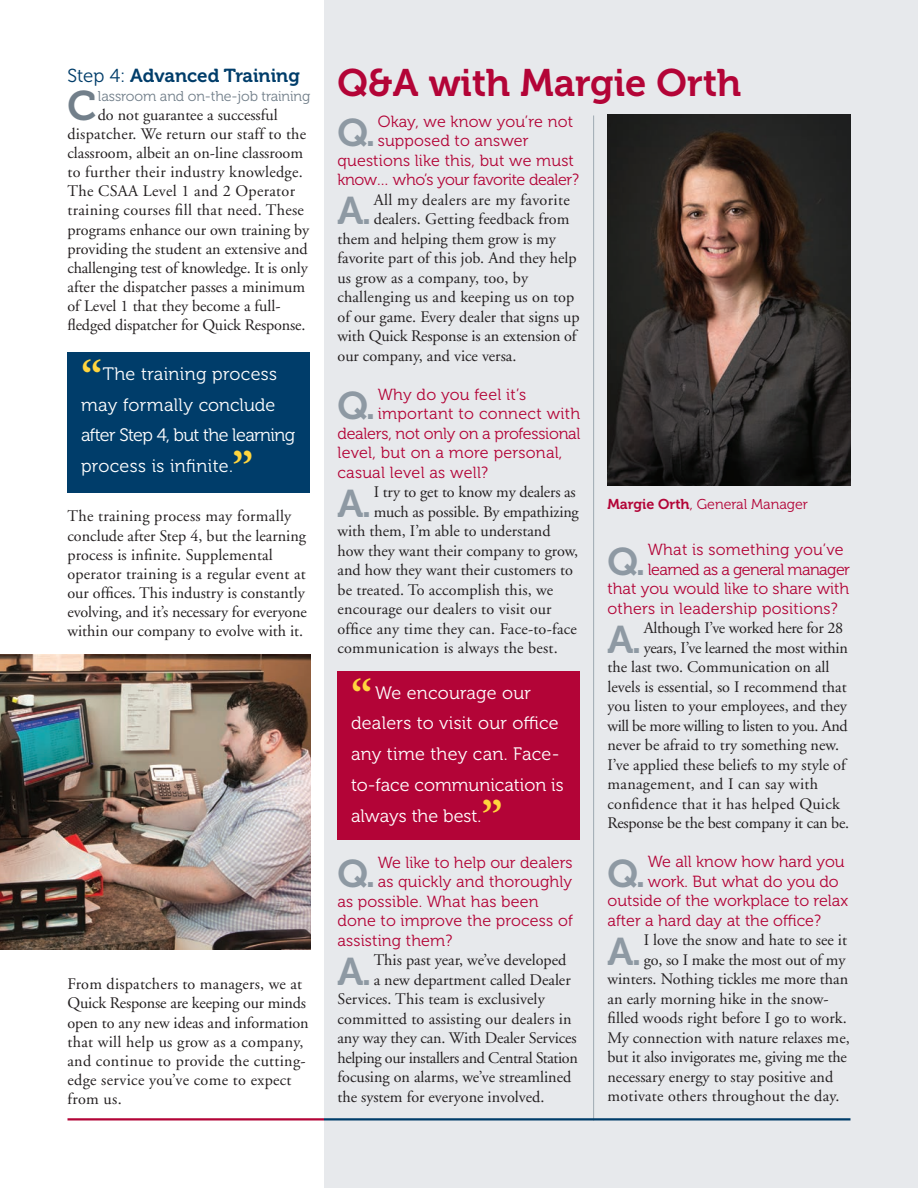
<style>
.page{position:relative;width:918px;height:1188px;background:#fff}
.page>*{position:absolute;margin:0;border:0;box-sizing:border-box;transform-origin:0 0}
.t1{font:700 45px "Adobe Garamond";color:#ffd53e}
.t2{font:41.25px "Museo 700";color:#727f8a}
.t3{font:38.55px "Museo 700";color:#8e99a3}
.t4{font:38.25px "Museo 700";color:#b30437}
.t5{font:18.75px "Museo 700";color:#003d6a}
.t6{font:18px/30.8px "Museo 300";letter-spacing:.01em;color:#fff}
.t7{font:16.2px/19px "Adobe Garamond";color:#231f20}
.t8{font:16.2px "Museo 300";letter-spacing:.005em;color:#b30437}
.t9{font:16.2px "Adobe Garamond";letter-spacing:-.025em;color:#231f20}
.t10{font:16.2px "Adobe Garamond";letter-spacing:.02em;color:#231f20}
.t11{font:16.2px "Museo 300";letter-spacing:-.015em;color:#b30437}
.t12{font:16.2px "Museo 300";letter-spacing:-.025em;color:#b30437}
.t13{font:16.2px "Adobe Garamond";letter-spacing:.025em;color:#231f20}
.t14{font:16.2px "Museo 300";letter-spacing:-.035em;color:#b30437}
.t15{font:14.25px "Museo 300";letter-spacing:-.01em;color:#727f8a}
.t16{font:14.25px "Museo 300";color:#b30437}
.s1{font-family:"Museo 300"}
.s2{font-family:"Museo 700"}
</style>
<div class="page">
<div style="left:324px;top:0;width:594px;height:1188px;background:#e7e9ec"></div>
<hr style="left:593px;top:116px;width:1px;height:1005px;background:#9faab2">
<div style="left:338px;top:672px;width:242px;height:168px;background:#b30437"></div>
<img style="left:608px;top:115px;width:242px;height:371px">
<hr style="left:68px;top:1118px;width:256px;height:2px;background:#b30437">
<hr style="left:324px;top:1118px;width:526px;height:2px;background:#003d6a">
<img style="left:0;top:655px;width:310px;height:294px">
<div style="left:68px;top:353px;width:242px;height:140px;background:#003d6a"></div>
<p class="t5" style="left:68px;top:65px;width:234px"><span class="s1">Step 4:</span> Advanced Training</p>
<p class="t2" style="left:68px;top:83px;width:31px">C</p>
<p class="t15" style="left:98px;top:88px;width:214px">lassroom and on-the-job training</p>
<p class="t7" style="left:67px;top:106px;width:243px;text-indent:30px">do not guarantee a successful dispatcher. We return our staff to the classroom, albeit an on-line classroom to further their industry knowledge.<br>The CSAA Level 1 and 2 Operator training courses fill that need. These programs enhance our own training by providing the student an extensive and challenging test of knowledge. It is only after the dispatcher passes a minimum of Level 1 that they become a full&shy;fledged dispatcher for Quick Response.</p>
<p class="t1" style="left:81px;top:352px;width:23px">“</p>
<p class="t6" style="left:81px;top:359px;width:216px;text-indent:22px">The training process may formally conclude after Step 4, but the learning process is infinite.</p>
<p class="t1" style="left:232px;top:443px;width:23px">”</p>
<p class="t7" style="left:67px;top:507px;width:241px">The training process may formally conclude after Step 4, but the learning process is infinite. Supplemental operator training is a regular event at our offices. This industry is constantly evolving, and it’s necessary for everyone within our company to evolve with it.</p>
<p class="t7" style="left:67px;top:975px;width:243px">From dispatchers to managers, we at<br>Quick Response are keeping our minds open to any new ideas and information that will help us grow as a company, and continue to provide the cutting&shy;edge service you’ve come to expect from us.</p>
<p class="t4" style="left:338px;top:62px;width:405px">Q&amp;A with Margie Orth</p>
<p class="t3" style="left:338px;top:112px;width:40px">Q.</p>
<p class="t8" style="left:378px;top:112px;width:197px">Okay, we know you’re not</p>
<p class="t8" style="left:378px;top:132px;width:153px">supposed to answer</p>
<p class="t8" style="left:337px;top:151px;width:238px">questions like this, but we must</p>
<p class="t12" style="left:337px;top:171px;width:243px">know… who’s your favorite dealer?</p>
<p class="t3" style="left:338px;top:190px;width:36px">A.</p>
<p class="t13" style="left:374px;top:191px;width:198px">All my dealers are my favorite</p>
<p class="t7" style="left:374px;top:210px;width:197px">dealers. Getting feedback from</p>
<p class="t7" style="left:338px;top:230px;width:220px">them and helping them grow is my</p>
<p class="t7" style="left:338px;top:249px;width:241px">favorite part of this job. And they help</p>
<p class="t7" style="left:338px;top:269px;width:192px">us grow as a company, too, by</p>
<p class="t7" style="left:338px;top:288px;width:238px">challenging us and keeping us on top</p>
<p class="t7" style="left:338px;top:308px;width:244px">of our game. Every dealer that signs up</p>
<p class="t7" style="left:338px;top:327px;width:241px">with Quick Response is an extension of</p>
<p class="t7" style="left:338px;top:347px;width:180px">our company, and vice versa.</p>
<p class="t3" style="left:338px;top:385px;width:40px">Q.</p>
<p class="t8" style="left:378px;top:385px;width:150px">Why do you feel it’s</p>
<p class="t8" style="left:378px;top:405px;width:204px">important to connect with</p>
<p class="t11" style="left:337px;top:424px;width:244px">dealers, not only on a professional</p>
<p class="t8" style="left:337px;top:444px;width:226px">level, but on a more personal,</p>
<p class="t8" style="left:337px;top:463px;width:152px">casual level as well?</p>
<p class="t3" style="left:338px;top:482px;width:36px">A.</p>
<p class="t7" style="left:374px;top:483px;width:204px">I try to get to know my dealers as</p>
<p class="t7" style="left:374px;top:503px;width:207px">much as possible. By empathizing</p>
<p class="t7" style="left:338px;top:522px;width:215px">with them, I’m able to understand</p>
<p class="t7" style="left:338px;top:542px;width:242px">how they want their company to grow,</p>
<p class="t7" style="left:338px;top:561px;width:237px">and how they want their customers to</p>
<p class="t7" style="left:338px;top:581px;width:217px">be treated. To accomplish this, we</p>
<p class="t7" style="left:338px;top:600px;width:216px">encourage our dealers to visit our</p>
<p class="t7" style="left:338px;top:620px;width:241px">office any time they can. Face-to-face</p>
<p class="t7" style="left:338px;top:639px;width:222px">communication is always the best.</p>
<p class="t1" style="left:351px;top:671px;width:23px">“</p>
<p class="t6" style="left:351px;top:677px;width:214px;text-indent:24px">We encourage our dealers to visit our office any time they can. Face&shy;to-face communication is always the best.</p>
<p class="t1" style="left:482px;top:792px;width:23px">”</p>
<p class="t3" style="left:338px;top:853px;width:40px">Q.</p>
<p class="t8" style="left:378px;top:853px;width:196px">We like to help our dealers</p>
<p class="t8" style="left:378px;top:873px;width:196px">as quickly and thoroughly</p>
<p class="t8" style="left:337px;top:892px;width:203px">as possible. What has been</p>
<p class="t8" style="left:337px;top:912px;width:237px">done to improve the process of</p>
<p class="t8" style="left:337px;top:931px;width:116px">assisting them?</p>
<p class="t3" style="left:338px;top:950px;width:36px">A.</p>
<p class="t7" style="left:374px;top:951px;width:194px">This past year, we’ve developed</p>
<p class="t7" style="left:374px;top:971px;width:199px">a new department called Dealer</p>
<p class="t7" style="left:338px;top:990px;width:209px">Services. This team is exclusively</p>
<p class="t7" style="left:338px;top:1010px;width:236px">committed to assisting our dealers in</p>
<p class="t7" style="left:338px;top:1029px;width:241px">any way they can. With Dealer Services</p>
<p class="t9" style="left:338px;top:1049px;width:242px">helping our installers and Central Station</p>
<p class="t7" style="left:338px;top:1068px;width:235px">focusing on alarms, we’ve streamlined</p>
<p class="t7" style="left:338px;top:1088px;width:208px">the system for everyone involved.</p>
<p class="t16" style="left:608px;top:496px;width:202px"><span class="s2">Margie Orth</span>, General Manager</p>
<p class="t3" style="left:608px;top:540px;width:40px">Q.</p>
<p class="t8" style="left:648px;top:541px;width:197px">What is something you’ve</p>
<p class="t14" style="left:648px;top:561px;width:204px">learned as a general manager</p>
<p class="t8" style="left:607px;top:580px;width:243px">that you would like to share with</p>
<p class="t8" style="left:607px;top:600px;width:232px">others in leadership positions?</p>
<p class="t3" style="left:608px;top:618px;width:36px">A.</p>
<p class="t7" style="left:644px;top:619px;width:201px">Although I’ve worked here for 28</p>
<p class="t7" style="left:644px;top:639px;width:206px">years, I’ve learned the most within</p>
<p class="t7" style="left:608px;top:658px;width:224px">the last two. Communication on all</p>
<p class="t7" style="left:608px;top:678px;width:241px">levels is essential, so I recommend that</p>
<p class="t7" style="left:608px;top:697px;width:241px">you listen to your employees, and they</p>
<p class="t9" style="left:608px;top:717px;width:242px">will be more willing to listen to you. And</p>
<p class="t7" style="left:608px;top:736px;width:233px">never be afraid to try something new.</p>
<p class="t7" style="left:608px;top:756px;width:240px">I’ve applied these beliefs to my style of</p>
<p class="t10" style="left:608px;top:776px;width:212px">management, and I can say with</p>
<p class="t10" style="left:608px;top:795px;width:234px">confidence that it has helped Quick</p>
<p class="t7" style="left:608px;top:814px;width:243px">Response be the best company it can be.</p>
<p class="t3" style="left:608px;top:852px;width:40px">Q.</p>
<p class="t8" style="left:648px;top:853px;width:198px">We all know how hard you</p>
<p class="t8" style="left:648px;top:873px;width:193px">work. But what do you do</p>
<p class="t8" style="left:607px;top:892px;width:242px">outside of the workplace to relax</p>
<p class="t8" style="left:607px;top:912px;width:215px">after a hard day at the office?</p>
<p class="t3" style="left:608px;top:930px;width:36px">A.</p>
<p class="t7" style="left:644px;top:931px;width:205px">I love the snow and hate to see it</p>
<p class="t7" style="left:644px;top:951px;width:203px">go, so I make the most out of my</p>
<p class="t7" style="left:608px;top:970px;width:242px">winters. Nothing tickles me more than</p>
<p class="t7" style="left:608px;top:990px;width:223px">an early morning hike in the snow-</p>
<p class="t7" style="left:608px;top:1009px;width:241px">filled woods right before I go to work.</p>
<p class="t7" style="left:608px;top:1029px;width:244px">My connection with nature relaxes me,</p>
<p class="t7" style="left:608px;top:1048px;width:241px">but it also invigorates me, giving me the</p>
<p class="t7" style="left:608px;top:1068px;width:227px">necessary energy to stay positive and</p>
<p class="t7" style="left:608px;top:1087px;width:233px">motivate others throughout the day.</p>
</div>
